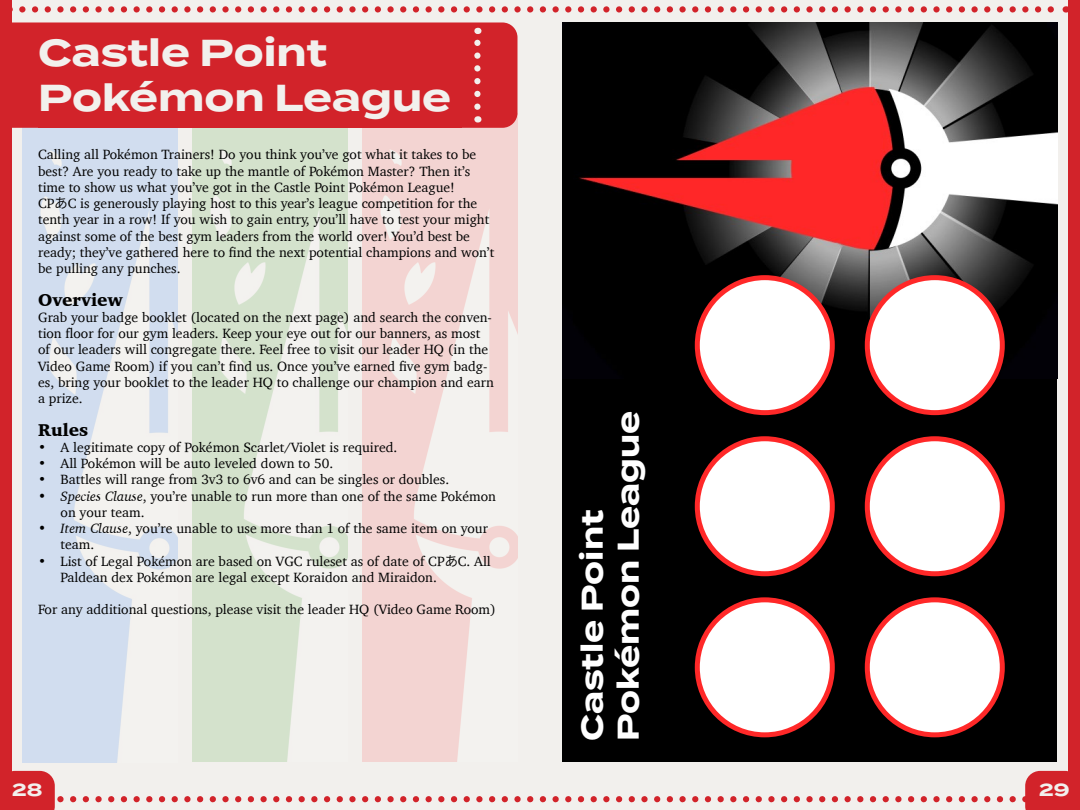
<style>
.page{position:relative;width:1080px;height:810px;background:#f2f0ed}
.page>*{position:absolute;margin:0;border:0;box-sizing:border-box;transform-origin:0 0}
.t1{font:700 37.5px/45px "Termina";color:#f2f0ed}
.t2{font:700 30px/36px "Termina";color:#fff}
.t3{font:900 17.5px "Charter";color:#000}
.t4{font:700 17.5px "Termina";color:#f2f0ed}
.t5{font:13.75px/16.2px "Charter";color:#000}
.s1{font-family:"Source Han Sans JP"}
.s2{font-style:italic}
</style>
<div class="page">
<svg style="left:11px;top:6px;width:1043px;height:7px"></svg>
<div style="left:1069px;top:0;width:11px;height:810px;background:#d2232a"></div>
<div style="left:0;top:0;width:11px;height:810px;background:#d2232a"></div>
<div style="left:562px;top:281px;width:496px;height:480px;background:#000"></div>
<img style="left:22px;top:128px;width:156px;height:634px">
<img style="left:192px;top:128px;width:156px;height:634px">
<img style="left:362px;top:128px;width:156px;height:633px">
<div style="left:11px;top:22px;width:507px;height:106px;background:#d2232a"></div>
<svg style="left:474px;top:28px;width:7px;height:79px"></svg>
<div style="left:38px;top:37px;width:423px;height:91px;background:#d2232a"></div>
<img style="left:562px;top:22px;width:496px;height:357px">
<div style="left:697px;top:600px;width:135px;height:135px;background:#fff;border-radius:50%"></div>
<div style="left:695px;top:597px;width:140px;height:140px;border:5px solid #ff2828;border-radius:50%"></div>
<div style="left:697px;top:439px;width:135px;height:135px;background:#fff;border-radius:50%"></div>
<div style="left:695px;top:436px;width:140px;height:140px;border:5px solid #ff2828;border-radius:50%"></div>
<div style="left:697px;top:278px;width:135px;height:135px;background:#fff;border-radius:50%"></div>
<div style="left:695px;top:275px;width:140px;height:140px;border:5px solid #ff2828;border-radius:50%"></div>
<div style="left:867px;top:600px;width:135px;height:135px;background:#fff;border-radius:50%"></div>
<div style="left:865px;top:597px;width:140px;height:140px;border:5px solid #ff2828;border-radius:50%"></div>
<div style="left:867px;top:439px;width:135px;height:135px;background:#fff;border-radius:50%"></div>
<div style="left:865px;top:436px;width:140px;height:140px;border:5px solid #ff2828;border-radius:50%"></div>
<div style="left:867px;top:278px;width:135px;height:135px;background:#fff;border-radius:50%"></div>
<div style="left:865px;top:275px;width:140px;height:140px;border:5px solid #ff2828;border-radius:50%"></div>
<svg style="left:11px;top:771px;width:1058px;height:39px"></svg>
<h1 class="t1" style="left:38px;top:31px;width:414px">Castle Point<br>Pokémon League</h1>
<p class="t5" style="left:38px;top:146px;width:458px">Calling all Pokémon Trainers! Do you think you’ve got what it takes to be best? Are you ready to take up the mantle of Pokémon Master? Then it’s time to show us what you’ve got in the Castle Point Pokémon League!<br>CP<span class="s1">あ</span>C is generously playing host to this year’s league competition for the tenth year in a row! If you wish to gain entry, you’ll have to test your might against some of the best gym leaders from the world over! You’d best be ready; they’ve gathered here to find the next potential champions and won’t be pulling any punches.</p>
<p class="t3" style="left:38px;top:289px;width:86px">Overview</p>
<p class="t5" style="left:38px;top:309px;width:457px">Grab your badge booklet (located on the next page) and search the conven&shy;tion floor for our gym leaders. Keep your eye out for our banners, as most of our leaders will congregate there. Feel free to visit our leader HQ (in the Video Game Room) if you can’t find us. Once you’ve earned five gym badg&shy;es, bring your booklet to the leader HQ to challenge our champion and earn a prize.</p>
<p class="t3" style="left:38px;top:419px;width:52px">Rules</p>
<p class="t5" style="left:38px;top:439px;width:361px">• A legitimate copy of Pokémon Scarlet/Violet is required.</p>
<p class="t5" style="left:38px;top:455px;width:297px">• All Pokémon will be auto leveled down to 50.</p>
<p class="t5" style="left:38px;top:471px;width:413px">• Battles will range from 3v3 to 6v6 and can be singles or doubles.</p>
<p class="t5" style="left:61px;top:488px;width:437px;text-indent:-22px"><span class="s2">• Species Clause</span>, you’re unable to run more than one of the same Pokémon on your team.</p>
<p class="t5" style="left:61px;top:520px;width:429px;text-indent:-22px"><span class="s2">• Item Clause</span>, you’re unable to use more than 1 of the same item on your team.</p>
<p class="t5" style="left:61px;top:553px;width:432px;text-indent:-22px">• List of Legal Pokémon are based on VGC ruleset as of date of CP<span class="s1">あ</span>C. All<br>Paldean dex Pokémon are legal except Koraidon and Miraidon.</p>
<p class="t5" style="left:38px;top:601px;width:459px">For any additional questions, please visit the leader HQ (Video Game Room)</p>
<h2 class="t2" style="left:575px;top:741px;width:332px;rotate:-90deg">Castle Point<br>Pokémon League</h2>
<p class="t4" style="left:12px;top:776px;width:32px">28</p>
<p class="t4" style="left:1039px;top:776px;width:32px">29</p>
</div>
